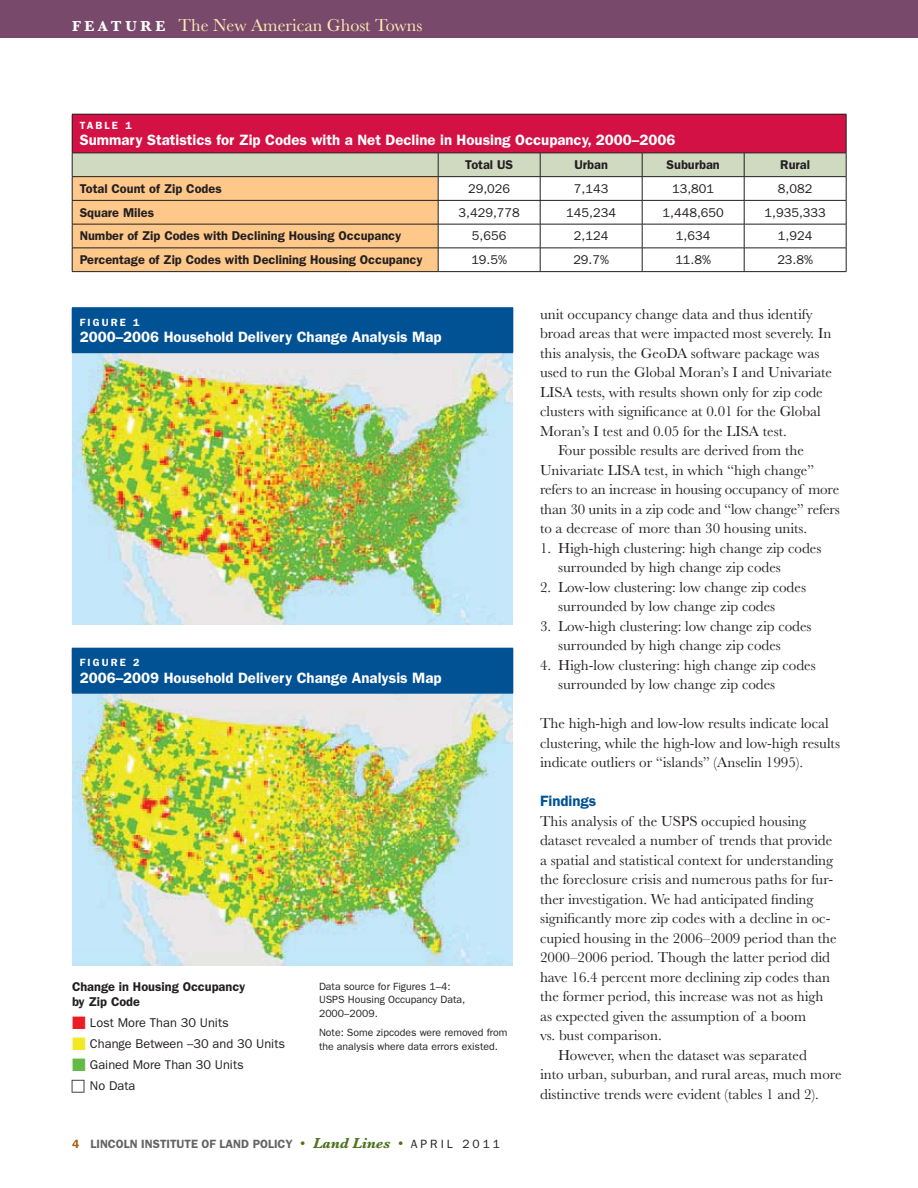
<style>
.page{position:relative;width:918px;height:1188px;background:#fff}
.page>*{position:absolute;margin:0;border:0;box-sizing:border-box;transform-origin:0 0}
.t1{font:18px "Baskerville";color:#ffedb7}
.t2{font:15px/19.5px "Baskerville";color:#231f20}
.t3{font:600 15px "ITC Franklin Gothic Std";color:#fff}
.t4{font:600 15px "ITC Franklin Gothic Std";color:#005295}
.t5{font:600 12.75px/15px "ITC Franklin Gothic Std";color:#231f20}
.t6{font:12.75px/21px "ITC Franklin Gothic Std";color:#231f20}
.t7{font:600 12px "ITC Franklin Gothic Std";color:#636466}
.t8{font:10.5px/13.5px "ITC Franklin Gothic Std";color:#231f20}
.t9{font:600 10.5px "ITC Franklin Gothic Std";letter-spacing:.2em;color:#fff}
.s1{font-weight:700;font-size:15px;color:#fff}
.s2{color:#b06010}
.s3{font-family:"Baskerville";font-weight:400;font-size:15px;color:#4c721d}
.s4{font-family:"Baskerville";font-weight:700;font-style:italic;font-size:15px;color:#4c721d}
.s5{font-weight:400;color:#231f20}
</style>
<div class="page">
<div style="left:0;top:0;width:918px;height:38px;background:#78496a"></div>
<img style="left:72px;top:694px;width:441px;height:271px">
<img style="left:72px;top:353px;width:441px;height:272px">
<div style="left:72px;top:114px;width:774px;height:39px;background:#d31145"></div>
<hr style="left:72px;top:114px;width:366px;height:1px;background:#231f20">
<hr style="left:72px;top:114px;width:1px;height:39px;background:#231f20">
<hr style="left:438px;top:114px;width:408px;height:1px;background:#231f20">
<hr style="left:846px;top:114px;width:1px;height:39px;background:#231f20">
<svg style="left:72px;top:153px;width:775px;height:119px"></svg>
<hr style="left:438px;top:271px;width:408px;height:1px;background:#231f20">
<div style="left:72px;top:308px;width:441px;height:45px;background:#005295"></div>
<hr style="left:72px;top:307px;width:441px;height:1px;background:#005295">
<hr style="left:513px;top:308px;width:1px;height:44px;background:#005295">
<div style="left:72px;top:648px;width:441px;height:45px;background:#005295"></div>
<hr style="left:513px;top:648px;width:1px;height:45px;background:#005295">
<hr style="left:72px;top:693px;width:441px;height:1px;background:#005295">
<p class="t1" style="left:72px;top:17px;width:352px"><span class="s1">F E A T U R E</span> The New American Ghost Towns</p>
<p class="t9" style="left:80px;top:121px;width:54px">TABLE 1</p>
<p class="t3" style="left:80px;top:135px;width:597px">Summary Statistics for Zip Codes with a Net Decline in Housing Occupancy, 2000–2006</p>
<p class="t5" style="left:465px;top:159px;width:49px">Total US</p>
<p class="t5" style="left:574px;top:159px;width:35px">Urban</p>
<p class="t5" style="left:667px;top:159px;width:55px">Suburban</p>
<p class="t5" style="left:780px;top:159px;width:31px">Rural</p>
<p class="t5" style="left:80px;top:182px;width:144px">Total Count of Zip Codes</p>
<p class="t6" style="left:468px;top:179px;width:44px">29,026</p>
<p class="t6" style="left:574px;top:179px;width:36px">7,143</p>
<p class="t6" style="left:672px;top:179px;width:44px">13,801</p>
<p class="t6" style="left:778px;top:179px;width:36px">8,082</p>
<p class="t5" style="left:80px;top:206px;width:76px">Square Miles</p>
<p class="t6" style="left:459px;top:203px;width:63px">3,429,778</p>
<p class="t6" style="left:566px;top:203px;width:51px">145,234</p>
<p class="t6" style="left:663px;top:203px;width:63px">1,448,650</p>
<p class="t6" style="left:765px;top:203px;width:63px">1,935,333</p>
<p class="t5" style="left:80px;top:230px;width:323px">Number of Zip Codes with Declining Housing Occupancy</p>
<p class="t6" style="left:472px;top:227px;width:36px">5,656</p>
<p class="t6" style="left:574px;top:227px;width:36px">2,124</p>
<p class="t6" style="left:676px;top:227px;width:36px">1,634</p>
<p class="t6" style="left:778px;top:227px;width:36px">1,924</p>
<p class="t5" style="left:80px;top:254px;width:344px">Percentage of Zip Codes with Declining Housing Occupancy</p>
<p class="t6" style="left:471px;top:251px;width:37px">19.5%</p>
<p class="t6" style="left:573px;top:251px;width:37px">29.7%</p>
<p class="t6" style="left:675px;top:251px;width:37px">11.8%</p>
<p class="t6" style="left:777px;top:251px;width:37px">23.8%</p>
<p class="t9" style="left:80px;top:318px;width:61px">FIGURE 1</p>
<p class="t3" style="left:80px;top:331px;width:363px">2000–2006 Household Delivery Change Analysis Map</p>
<p class="t9" style="left:80px;top:659px;width:61px">FIGURE 2</p>
<p class="t3" style="left:80px;top:672px;width:363px">2006–2009 Household Delivery Change Analysis Map</p>
<p class="t5" style="left:72px;top:981px;width:175px">Change in Housing Occupancy by Zip Code</p>
<p class="t6" style="left:90px;top:1014px;width:197px">Lost More Than 30 Units<br>Change Between –30 and 30 Units<br>Gained More Than 30 Units<br>No Data</p>
<p class="t8" style="left:319px;top:981px;width:148px">Data source for Figures 1–4:<br>USPS Housing Occupancy Data,<br>2000–2009.</p>
<p class="t8" style="left:319px;top:1027px;width:190px">Note: Some zipcodes were removed from the analysis where data errors existed.</p>
<p class="t7" style="left:72px;top:1139px;width:430px"><span class="s2">4</span> LINCOLN INSTITUTE OF LAND POLICY <span class="s3">•</span> <span class="s4">Land Lines</span> <span class="s3">•</span> <span class="s5">A P R I L 2 0 1 1</span></p>
<p class="t2" style="left:540px;top:305px;width:274px">unit occupancy change data and thus identify</p>
<p class="t2" style="left:540px;top:325px;width:293px">broad areas that were impacted most severely. In</p>
<p class="t2" style="left:540px;top:344px;width:281px">this analysis, the GeoDA software package was</p>
<p class="t2" style="left:540px;top:364px;width:294px">used to run the Global Moran’s I and Univariate</p>
<p class="t2" style="left:540px;top:383px;width:284px">LISA tests, with results shown only for zip code</p>
<p class="t2" style="left:540px;top:403px;width:282px">clusters with significance at 0.01 for the Global</p>
<p class="t2" style="left:540px;top:422px;width:248px">Moran’s I test and 0.05 for the LISA test.</p>
<p class="t2" style="left:558px;top:442px;width:247px">Four possible results are derived from the</p>
<p class="t2" style="left:540px;top:461px;width:276px">Univariate LISA test, in which “high change”</p>
<p class="t2" style="left:540px;top:481px;width:301px">refers to an increase in housing occupancy of more</p>
<p class="t2" style="left:540px;top:500px;width:301px">than 30 units in a zip code and “low change” refers</p>
<p class="t2" style="left:540px;top:520px;width:269px">to a decrease of more than 30 housing units.</p>
<p class="t2" style="left:558px;top:539px;width:265px;text-indent:-18px">1. High-high clustering: high change zip codes surrounded by high change zip codes</p>
<p class="t2" style="left:558px;top:578px;width:250px;text-indent:-18px">2. Low-low clustering: low change zip codes surrounded by low change zip codes</p>
<p class="t2" style="left:558px;top:617px;width:255px;text-indent:-18px">3. Low-high clustering: low change zip codes surrounded by high change zip codes</p>
<p class="t2" style="left:558px;top:656px;width:259px;text-indent:-18px">4. High-low clustering: high change zip codes surrounded by low change zip codes</p>
<p class="t2" style="left:540px;top:715px;width:302px">The high-high and low-low results indicate local clustering, while the high-low and low-high results indicate outliers or “islands” (Anselin 1995).</p>
<p class="t4" style="left:540px;top:795px;width:58px">Findings</p>
<p class="t2" style="left:540px;top:812px;width:268px">This analysis of the USPS occupied housing</p>
<p class="t2" style="left:540px;top:832px;width:294px">dataset revealed a number of trends that provide</p>
<p class="t2" style="left:540px;top:851px;width:295px">a spatial and statistical context for understanding</p>
<p class="t2" style="left:540px;top:871px;width:295px">the foreclosure crisis and numerous paths for fur-</p>
<p class="t2" style="left:540px;top:890px;width:275px">ther investigation. We had anticipated finding</p>
<p class="t2" style="left:540px;top:910px;width:292px">significantly more zip codes with a decline in oc-</p>
<p class="t2" style="left:540px;top:929px;width:298px">cupied housing in the 2006–2009 period than the</p>
<p class="t2" style="left:540px;top:949px;width:292px">2000–2006 period. Though the latter period did</p>
<p class="t2" style="left:540px;top:968px;width:291px">have 16.4 percent more declining zip codes than</p>
<p class="t2" style="left:540px;top:988px;width:285px">the former period, this increase was not as high</p>
<p class="t2" style="left:540px;top:1007px;width:268px">as expected given the assumption of a boom</p>
<p class="t2" style="left:540px;top:1027px;width:123px">vs. bust comparison.</p>
<p class="t2" style="left:558px;top:1046px;width:250px">However, when the dataset was separated</p>
<p class="t2" style="left:540px;top:1066px;width:303px">into urban, suburban, and rural areas, much more</p>
<p class="t2" style="left:540px;top:1085px;width:280px">distinctive trends were evident (tables 1 and 2).</p>
</div>
